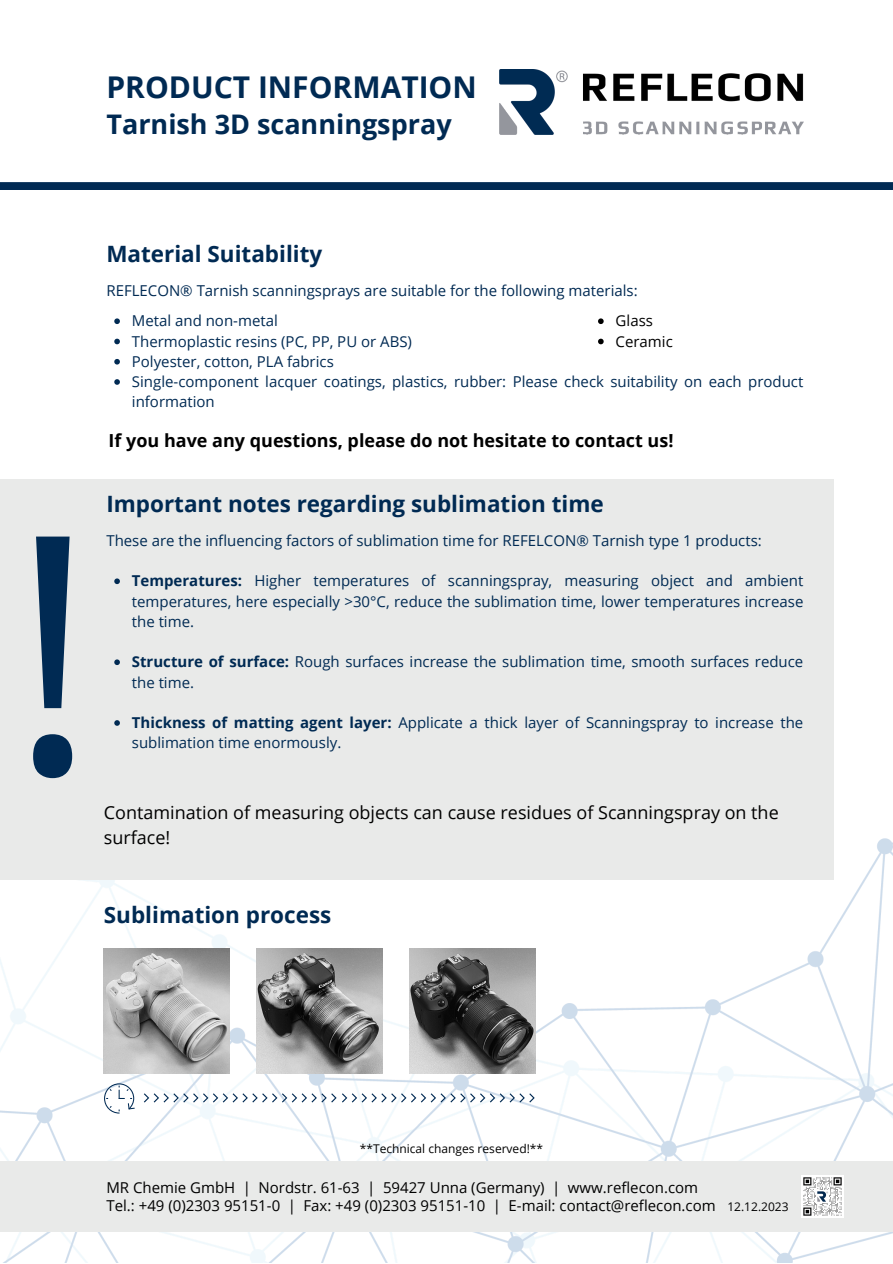
<style>
.page{position:relative;width:893px;height:1264px;background:#fff}
.page>*{position:absolute;margin:0;border:0;box-sizing:border-box;transform-origin:0 0}
.t1{font:331.65px "Open Sans";color:#002a53}
.t2{font:700 30px "Open Sans";color:#002a53}
.t3{font:700 27px "Open Sans";color:#002a53}
.t4{font:700 22.5px "Open Sans";color:#002a53}
.t5{font:18px/24.8px "Open Sans";color:#000}
.t6{font:700 18px "Open Sans";color:#000}
.t7{font:15px/20.2px "Open Sans";color:#002a53}
.t8{font:15px "Open Sans";color:#000}
.t9{font:12px "Open Sans";color:#000}
.s1{font-weight:700}
</style>
<div class="page">
<img style="left:500px;top:69px;width:303px;height:65px">
<div style="left:0;top:182px;width:892px;height:8px;background:#002a53"></div>
<img style="left:0;top:725px;width:892px;height:537px">
<div style="left:0;top:1161px;width:892px;height:70px;background:#e9eae9"></div>
<img style="left:801px;top:1175px;width:42px;height:42px">
<div style="left:0;top:479px;width:833px;height:401px;background:#e9eae9"></div>
<img style="left:104px;top:948px;width:126px;height:125px">
<img style="left:257px;top:948px;width:125px;height:125px">
<img style="left:409px;top:948px;width:126px;height:125px">
<svg style="left:144px;top:1093px;width:192px;height:9px"></svg>
<svg style="left:104px;top:1083px;width:31px;height:30px"></svg>
<svg style="left:114px;top:578px;width:6px;height:6px"></svg>
<svg style="left:114px;top:659px;width:6px;height:6px"></svg>
<svg style="left:114px;top:720px;width:6px;height:5px"></svg>
<svg style="left:114px;top:318px;width:6px;height:6px"></svg>
<svg style="left:114px;top:339px;width:6px;height:5px"></svg>
<svg style="left:114px;top:359px;width:6px;height:5px"></svg>
<svg style="left:114px;top:379px;width:6px;height:6px"></svg>
<svg style="left:598px;top:318px;width:5px;height:6px"></svg>
<svg style="left:598px;top:339px;width:5px;height:5px"></svg>
<svg style="left:342px;top:1093px;width:192px;height:9px"></svg>
<p class="t2" style="left:106px;top:66px;width:372px">PRODUCT INFORMATION</p>
<p class="t3" style="left:106px;top:105px;width:347px">Tarnish 3D scanningspray</p>
<p class="t1" style="left:8px;top:419px;width:90px">!</p>
<p class="t4" style="left:106px;top:237px;width:217px">Material Suitability</p>
<p class="t7" style="left:106px;top:280px;width:532px">REFLECON® Tarnish scanningsprays are suitable for the following materials:</p>
<p class="t7" style="left:132px;top:310px;width:147px">Metal and non-metal</p>
<p class="t7" style="left:132px;top:330px;width:281px">Thermoplastic resins (PC, PP, PU or ABS)</p>
<p class="t7" style="left:132px;top:351px;width:203px">Polyester, cotton, PLA fabrics</p>
<p class="t7" style="left:132px;top:371px;width:673px">Single-component lacquer coatings, plastics, rubber: Please check suitability on each product information</p>
<p class="t8" style="left:615px;top:310px;width:39px">Glass</p>
<p class="t8" style="left:615px;top:330px;width:59px">Ceramic</p>
<p class="t6" style="left:109px;top:428px;width:566px">If you have any questions, please do not hesitate to contact us!</p>
<p class="t4" style="left:106px;top:488px;width:499px">Important notes regarding sublimation time</p>
<p class="t7" style="left:106px;top:530px;width:656px">These are the influencing factors of sublimation time for REFELCON® Tarnish type 1 products:</p>
<p class="t7" style="left:132px;top:570px;width:673px;text-align:justify"><span class="s1">Temperatures:</span> Higher temperatures of scanningspray, measuring object and ambient temperatures, here especially &gt;30°C, reduce the sublimation time, lower temperatures increase the time.</p>
<p class="t7" style="left:132px;top:651px;width:673px"><span class="s1">Structure of surface:</span> Rough surfaces increase the sublimation time, smooth surfaces reduce the time.</p>
<p class="t7" style="left:132px;top:712px;width:673px"><span class="s1">Thickness of matting agent layer:</span> Applicate a thick layer of Scanningspray to increase the sublimation time enormously.</p>
<p class="t5" style="left:104px;top:799px;width:676px">Contamination of measuring objects can cause residues of Scanningspray on the surface!</p>
<p class="t4" style="left:104px;top:898px;width:229px">Sublimation process</p>
<p class="t9" style="left:360px;top:1140px;width:185px">**Technical changes reserved!**</p>
<p class="t8" style="left:106px;top:1177px;width:593px">MR Chemie GmbH | Nordstr. 61-63 | 59427 Unna (Germany) | www.reflecon.com</p>
<p class="t8" style="left:106px;top:1195px;width:610px">Tel.: +49 (0)2303 95151-0 | Fax: +49 (0)2303 95151-10 | E-mail: contact@reflecon.com</p>
<p class="t9" style="left:727px;top:1198px;width:63px">12.12.2023</p>
</div>
